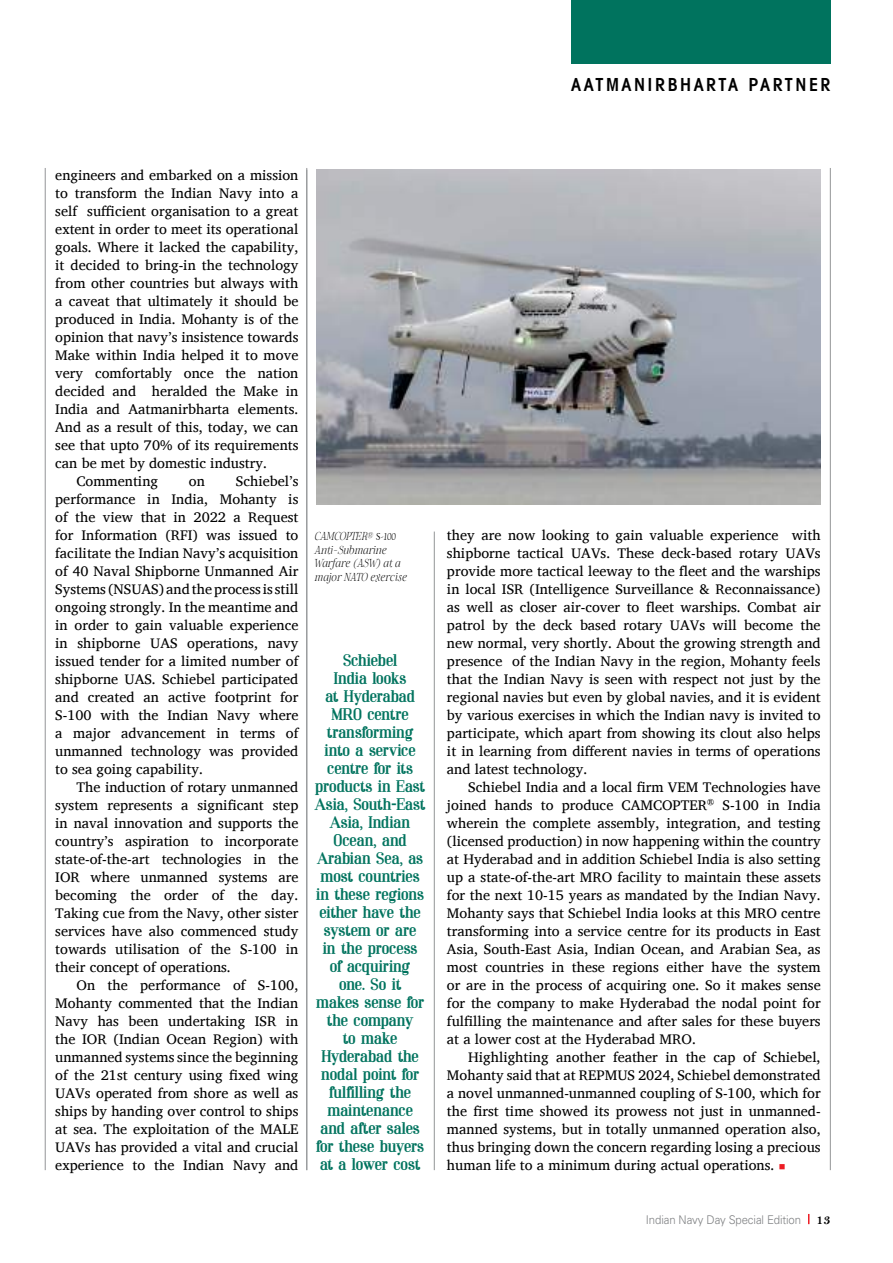
<style>
.page{position:relative;width:893px;height:1263px;background:#fff}
.page>*{position:absolute;margin:0;border:0;box-sizing:border-box;transform-origin:0 0}
.t1{font:600 condensed 18px "Avant Garde";letter-spacing:.14em;color:#000}
.t2{font:600 16.5px/18px "Mechanized";color:#00735e;text-align:center;scale:.9 1}
.t3{font:14.25px/18px "Charis SIL";color:#000;text-align:justify}
.t4{font:300 12px "Univers LT Std";letter-spacing:-.01em;color:#808284;scale:.95 1}
.t5{font:italic 100 10.5px/13.5px "Sharpe PERSONAL";color:#000;scale:.95 1}
.s1{font-family:"Californian FB";font-weight:400}
.s2{color:#ed1c24}
.s3{font-family:"Bell MT Bold";font-weight:400;font-size:14.25px;color:#000}
</style>
<div class="page">
<div style="left:571px;top:0;width:259px;height:64px;background:#00735e"></div>
<hr style="left:45px;top:168px;width:1px;height:1002px;background:#939597">
<hr style="left:307px;top:168px;width:1px;height:1002px;background:#939597">
<hr style="left:830px;top:168px;width:1px;height:1002px;background:#939597">
<hr style="left:434px;top:531px;width:1px;height:639px;background:#939597">
<img style="left:316px;top:170px;width:505px;height:334px">
<p class="t1" style="left:571px;top:73px;width:261px">AATMANIRBHARTA PARTNER</p>
<p class="t3" style="left:55px;top:166px;width:245px">engineers and embarked on a mission</p>
<p class="t3" style="left:55px;top:184px;width:245px">to transform the Indian Navy into a</p>
<p class="t3" style="left:55px;top:202px;width:245px">self sufficient organisation to a great</p>
<p class="t3" style="left:55px;top:220px;width:245px">extent in order to meet its operational</p>
<p class="t3" style="left:55px;top:238px;width:245px">goals. Where it lacked the capability,</p>
<p class="t3" style="left:55px;top:256px;width:245px">it decided to bring-in the technology</p>
<p class="t3" style="left:55px;top:274px;width:245px">from other countries but always with</p>
<p class="t3" style="left:55px;top:292px;width:245px">a caveat that ultimately it should be</p>
<p class="t3" style="left:55px;top:310px;width:245px">produced in India. Mohanty is of the</p>
<p class="t3" style="left:55px;top:328px;width:245px">opinion that navy’s insistence towards</p>
<p class="t3" style="left:55px;top:346px;width:245px">Make within India helped it to move</p>
<p class="t3" style="left:55px;top:364px;width:245px">very comfortably once the nation</p>
<p class="t3" style="left:55px;top:382px;width:245px">decided and heralded the Make in</p>
<p class="t3" style="left:55px;top:400px;width:245px">India and Aatmanirbharta elements.</p>
<p class="t3" style="left:55px;top:418px;width:245px">And as a result of this, today, we can</p>
<p class="t3" style="left:55px;top:436px;width:245px">see that upto 70% of its requirements</p>
<p class="t3" style="left:55px;top:454px;width:213px">can be met by domestic industry.</p>
<p class="t3" style="left:77px;top:472px;width:83px">Commenting</p>
<p class="t3" style="left:189px;top:472px;width:17px">on</p>
<p class="t3" style="left:55px;top:472px;width:245px;text-indent:181px">Schiebel’s performance in India, Mohanty is of the view that in 2022 a Request for Information (RFI) was issued to facilitate the Indian Navy’s acquisition of 40 Naval Shipborne Unmanned Air Systems (NSUAS) and the process is still ongoing strongly. In the meantime and in order to gain valuable experience in shipborne UAS operations, navy issued tender for a limited number of shipborne UAS. Schiebel participated and created an active footprint for S-100 with the Indian Navy where a major advancement in terms of unmanned technology was provided to sea going capability.</p>
<p class="t3" style="left:55px;top:778px;width:245px;text-indent:21px">The induction of rotary unmanned system represents a significant step in naval innovation and supports the country’s aspiration to incorporate state-of-the-art technologies in the IOR where unmanned systems are becoming the order of the day.<br>Taking cue from the Navy, other sister services have also commenced study towards utilisation of the S-100 in their concept of operations.</p>
<p class="t3" style="left:55px;top:976px;width:245px;text-indent:21px">On the performance of S-100, Mohanty commented that the Indian Navy has been undertaking ISR in the IOR (Indian Ocean Region) with unmanned systems since the beginning of the 21st century using fixed wing UAVs operated from shore as well as ships by handing over control to ships at sea. The exploitation of the MALE UAVs has provided a vital and crucial experience to the Indian Navy and</p>
<p class="t5" style="left:315px;top:530px;width:99px">CAMCOPTER<sup>®</sup> <span class="s1">S-100<br></span>Anti-Submarine<br>Warfare (ASW) at a major NATO exercise</p>
<p class="t2" style="left:315px;top:651px;width:124px">Schiebel<br>India looks<br>at Hyderabad<br>MRO centre transforming into a service centre for its products in East<br>Asia, South-East<br>Asia, Indian<br>Ocean, and<br>Arabian Sea, as most countries in these regions either have the system or are<br>in the process of acquiring<br>one. So it<br>makes sense for the company<br>to make<br>Hyderabad the nodal point for fulfilling the maintenance and after sales for these buyers at a lower cost</p>
<p class="t3" style="left:447px;top:526px;width:375px">they are now looking to gain valuable experience with shipborne tactical UAVs. These deck-based rotary UAVs provide more tactical leeway to the fleet and the warships in local ISR (Intelligence Surveillance &amp; Reconnaissance) as well as closer air-cover to fleet warships. Combat air patrol by the deck based rotary UAVs will become the new normal, very shortly. About the growing strength and presence of the Indian Navy in the region, Mohanty feels that the Indian Navy is seen with respect not just by the regional navies but even by global navies, and it is evident by various exercises in which the Indian navy is invited to participate, which apart from showing its clout also helps it in learning from different navies in terms of operations and latest technology.</p>
<p class="t3" style="left:447px;top:778px;width:375px;text-indent:21px">Schiebel India and a local firm VEM Technologies have joined hands to produce CAMCOPTER<sup>®</sup> S-100 in India wherein the complete assembly, integration, and testing (licensed production) in now happening within the country at Hyderabad and in addition Schiebel India is also setting up a state-of-the-art MRO facility to maintain these assets for the next 10-15 years as mandated by the Indian Navy.<br>Mohanty says that Schiebel India looks at this MRO centre transforming into a service centre for its products in East Asia, South-East Asia, Indian Ocean, and Arabian Sea, as most countries in these regions either have the system or are in the process of acquiring one. So it makes sense for the company to make Hyderabad the nodal point for fulfilling the maintenance and after sales for these buyers at a lower cost at the Hyderabad MRO.</p>
<p class="t3" style="left:447px;top:1048px;width:375px;text-indent:21px">Highlighting another feather in the cap of Schiebel, Mohanty said that at REPMUS 2024, Schiebel demonstrated a novel unmanned-unmanned coupling of S-100, which for the first time showed its prowess not just in unmanned&shy;manned systems, but in totally unmanned operation also, thus bringing down the concern regarding losing a precious human life to a minimum during actual operations. <span class="s2">■</span></p>
<p class="t4" style="left:646px;top:1213px;width:196px">Indian Navy Day Special Edition <span class="s3">13</span></p>
</div>
